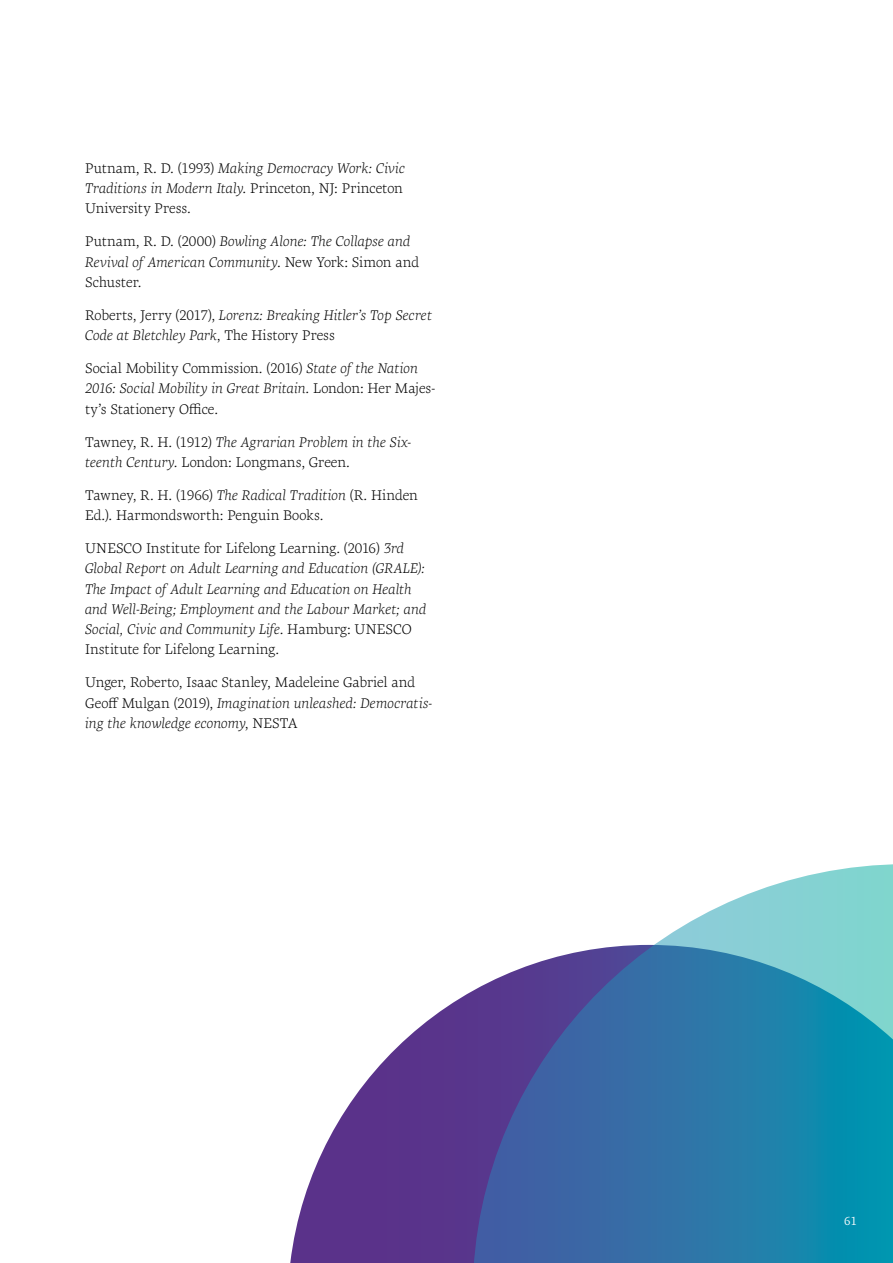
<style>
.page{position:relative;width:893px;height:1263px;background:#fff}
.page>*{position:absolute;margin:0;border:0;box-sizing:border-box;transform-origin:0 0}
.t1{font:300 14.25px/20.2px "Geneo Std";letter-spacing:-.005em;color:#000}
.t2{font:italic 300 14.25px/20.2px "Geneo Std";color:#000}
.t3{font:12px "Geneo Std";color:#fff}
.s1{font-style:italic}
.s2{font-style:normal}
</style>
<div class="page">
<svg style="left:290px;top:990px;width:183px;height:273px"></svg>
<svg style="left:473px;top:864px;width:420px;height:399px;background:#5590b7"></svg>
<p class="t1" style="left:85px;top:158px;width:321px">Putnam, R. D. (1993) <span class="s1">Making Democracy Work: Civic<br>Traditions in Modern Italy</span>. Princeton, NJ: Princeton<br>University Press.</p>
<p class="t2" style="left:85px;top:231px;width:336px"><span class="s2">Putnam, R. D. (2000)</span> Bowling Alone: The Collapse and<br>Revival of American Community<span class="s2">. New York: Simon and<br>Schuster.</span></p>
<p class="t2" style="left:85px;top:305px;width:349px"><span class="s2">Roberts, Jerry (2017),</span> Lorenz: Breaking Hitler’s Top Secret<br>Code at Bletchley Park<span class="s2">, The History Press</span></p>
<p class="t1" style="left:85px;top:358px;width:352px">Social Mobility Commission. (2016) <span class="s1">State of the Nation<br>2016: Social Mobility in Great Britain</span>. London: Her Majes&shy;ty’s Stationery Office.</p>
<p class="t1" style="left:85px;top:432px;width:328px">Tawney, R. H. (1912) <span class="s1">The Agrarian Problem in the Six&shy;teenth Century</span>. London: Longmans, Green.</p>
<p class="t1" style="left:85px;top:485px;width:334px">Tawney, R. H. (1966) <span class="s1">The Radical Tradition</span> (R. Hinden<br>Ed.). Harmondsworth: Penguin Books.</p>
<p class="t2" style="left:85px;top:538px;width:343px"><span class="s2">UNESCO Institute for Lifelong Learning. (2016)</span> 3rd Global Report on Adult Learning and Education (GRALE):<br>The Impact of Adult Learning and Education on Health and Well-Being; Employment and the Labour Market; and Social, Civic and Community Life<span class="s2">. Hamburg: UNESCO Institute for Lifelong Learning.</span></p>
<p class="t1" style="left:85px;top:672px;width:349px">Unger, Roberto, Isaac Stanley, Madeleine Gabriel and<br>Geoff Mulgan (2019), <span class="s1">Imagination unleashed: Democratis&shy;ing the knowledge economy</span>, NESTA</p>
<p class="t3" style="left:844px;top:1214px;width:14px">61</p>
</div>
